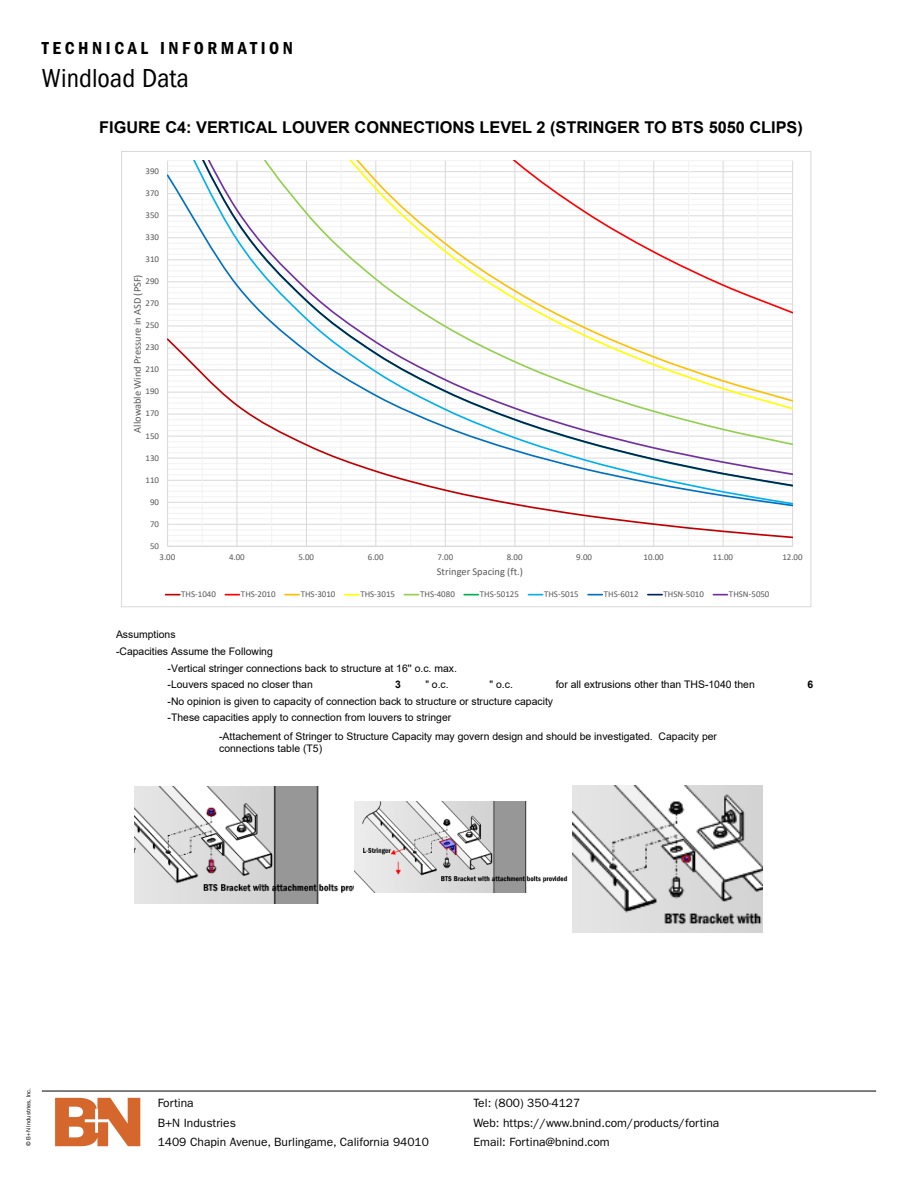
<style>
.page{position:relative;width:918px;height:1188px;background:#fff}
.page>*{position:absolute;margin:0;border:0;box-sizing:border-box;transform-origin:0 0}
.t1{font:condensed 27px "ITC Franklin Gothic Std";color:#000}
.t2{font:18px "ITC Franklin Gothic Std Dm Cd";letter-spacing:.2em;color:#000}
.t3{font:700 16.35px "Arial";color:#000}
.t4{font:12px/19.5px "ITC Franklin Gothic Std";color:#000}
.t5{font:10.35px/16.6px "Arial";color:#000}
.t6{font:10.35px "Calibri";letter-spacing:-.005em;color:#595959}
.t7{font:700 10.35px "Arial";color:#000}
.t8{font:8.85px "Calibri";color:#595959}
.t9{font:6px "ITC Franklin Gothic Std";color:#000}
</style>
<div class="page">
<hr style="left:42px;top:1091px;width:834px;height:1px;background:#000">
<svg style="left:55px;top:1098px;width:85px;height:48px"></svg>
<hr style="left:168px;top:541px;width:625px;height:1px;background:#f2f2f2">
<hr style="left:168px;top:160px;width:625px;height:1px;background:#f2f2f2">
<hr style="left:202px;top:161px;width:1px;height:385px;background:#f2f2f2">
<hr style="left:271px;top:161px;width:1px;height:385px;background:#f2f2f2">
<hr style="left:341px;top:161px;width:1px;height:385px;background:#f2f2f2">
<hr style="left:410px;top:161px;width:1px;height:385px;background:#f2f2f2">
<hr style="left:480px;top:161px;width:1px;height:385px;background:#f2f2f2">
<hr style="left:549px;top:161px;width:1px;height:385px;background:#f2f2f2">
<hr style="left:619px;top:161px;width:1px;height:385px;background:#f2f2f2">
<hr style="left:688px;top:161px;width:1px;height:385px;background:#f2f2f2">
<hr style="left:758px;top:161px;width:1px;height:385px;background:#f2f2f2">
<hr style="left:167px;top:161px;width:1px;height:385px;background:#d9d9d9">
<hr style="left:237px;top:161px;width:1px;height:385px;background:#d9d9d9">
<hr style="left:306px;top:161px;width:1px;height:385px;background:#d9d9d9">
<hr style="left:376px;top:161px;width:1px;height:385px;background:#d9d9d9">
<hr style="left:445px;top:161px;width:1px;height:385px;background:#d9d9d9">
<hr style="left:515px;top:161px;width:1px;height:385px;background:#d9d9d9">
<hr style="left:584px;top:161px;width:1px;height:385px;background:#d9d9d9">
<hr style="left:653px;top:161px;width:1px;height:385px;background:#d9d9d9">
<hr style="left:723px;top:161px;width:1px;height:385px;background:#d9d9d9">
<hr style="left:792px;top:161px;width:1px;height:385px;background:#d9d9d9">
<hr style="left:168px;top:546px;width:625px;height:1px;background:#d9d9d9">
<svg style="left:168px;top:507px;width:625px;height:32px"></svg>
<svg style="left:168px;top:487px;width:625px;height:20px"></svg>
<svg style="left:168px;top:476px;width:625px;height:11px"></svg>
<svg style="left:167px;top:161px;width:626px;height:315px"></svg>
<svg style="left:166px;top:594px;width:14px;height:1px"></svg>
<svg style="left:225px;top:594px;width:14px;height:1px"></svg>
<svg style="left:285px;top:594px;width:14px;height:1px"></svg>
<svg style="left:345px;top:594px;width:14px;height:1px"></svg>
<svg style="left:404px;top:594px;width:15px;height:1px"></svg>
<svg style="left:464px;top:594px;width:14px;height:1px"></svg>
<svg style="left:528px;top:594px;width:15px;height:1px"></svg>
<svg style="left:588px;top:594px;width:14px;height:1px"></svg>
<svg style="left:648px;top:594px;width:14px;height:1px"></svg>
<svg style="left:713px;top:594px;width:14px;height:1px"></svg>
<img style="left:135px;top:786px;width:220px;height:118px">
<img style="left:355px;top:801px;width:213px;height:92px">
<img style="left:572px;top:785px;width:190px;height:148px">
<h2 class="t2" style="left:42px;top:38px;width:253px">TECHNICAL INFORMATION</h2>
<h1 class="t1" style="left:42px;top:62px;width:149px">Windload Data</h1>
<h3 class="t3" style="left:99px;top:116px;width:705px">FIGURE C4: VERTICAL LOUVER CONNECTIONS LEVEL 2 (STRINGER TO BTS 5050 CLIPS)</h3>
<p class="t8" style="left:146px;top:165px;width:15px">390</p>
<p class="t8" style="left:146px;top:187px;width:15px">370</p>
<p class="t8" style="left:146px;top:209px;width:15px">350</p>
<p class="t8" style="left:146px;top:231px;width:15px">330</p>
<p class="t8" style="left:146px;top:253px;width:15px">310</p>
<p class="t6" style="left:130px;top:433px;width:160px;rotate:-90deg">Allowable Wind Pressure in ASD (PSF)</p>
<p class="t8" style="left:146px;top:275px;width:15px">290</p>
<p class="t8" style="left:146px;top:297px;width:15px">270</p>
<p class="t8" style="left:146px;top:319px;width:15px">250</p>
<p class="t8" style="left:146px;top:341px;width:15px">230</p>
<p class="t8" style="left:146px;top:363px;width:15px">210</p>
<p class="t8" style="left:146px;top:385px;width:15px">190</p>
<p class="t8" style="left:146px;top:407px;width:15px">170</p>
<p class="t8" style="left:146px;top:430px;width:15px">150</p>
<p class="t8" style="left:146px;top:452px;width:15px">130</p>
<p class="t8" style="left:146px;top:474px;width:15px">110</p>
<p class="t8" style="left:150px;top:496px;width:11px">90</p>
<p class="t8" style="left:150px;top:518px;width:11px">70</p>
<p class="t8" style="left:150px;top:540px;width:11px">50</p>
<p class="t8" style="left:160px;top:551px;width:17px">3.00</p>
<p class="t8" style="left:229px;top:551px;width:17px">4.00</p>
<p class="t8" style="left:298px;top:551px;width:17px">5.00</p>
<p class="t8" style="left:368px;top:551px;width:17px">6.00</p>
<p class="t8" style="left:437px;top:551px;width:17px">7.00</p>
<p class="t8" style="left:507px;top:551px;width:17px">8.00</p>
<p class="t8" style="left:576px;top:551px;width:17px">9.00</p>
<p class="t8" style="left:643px;top:551px;width:22px">10.00</p>
<p class="t8" style="left:713px;top:551px;width:22px">11.00</p>
<p class="t8" style="left:782px;top:551px;width:22px">12.00</p>
<p class="t6" style="left:437px;top:564px;width:88px">Stringer Spacing (ft.)</p>
<p class="t8" style="left:181px;top:588px;width:36px">THS-1040</p>
<p class="t8" style="left:241px;top:588px;width:36px">THS-2010</p>
<p class="t8" style="left:301px;top:588px;width:36px">THS-3010</p>
<p class="t8" style="left:360px;top:588px;width:36px">THS-3015</p>
<p class="t8" style="left:420px;top:588px;width:36px">THS-4080</p>
<p class="t8" style="left:480px;top:588px;width:41px">THS-50125</p>
<p class="t8" style="left:544px;top:588px;width:36px">THS-5015</p>
<p class="t8" style="left:604px;top:588px;width:36px">THS-6012</p>
<p class="t8" style="left:663px;top:588px;width:42px">THSN-5010</p>
<p class="t8" style="left:729px;top:588px;width:42px">THSN-5050</p>
<p class="t5" style="left:116px;top:626px;width:61px">Assumptions</p>
<p class="t5" style="left:116px;top:643px;width:158px">-Capacities Assume the Following</p>
<p class="t5" style="left:168px;top:660px;width:291px">-Vertical stringer connections back to structure at 16'' o.c. max.</p>
<p class="t5" style="left:168px;top:676px;width:147px">-Louvers spaced no closer than</p>
<p class="t7" style="left:395px;top:677px;width:7px">3</p>
<p class="t5" style="left:425px;top:676px;width:25px">" o.c.</p>
<p class="t5" style="left:490px;top:676px;width:25px">" o.c.</p>
<p class="t7" style="left:808px;top:677px;width:7px">6</p>
<p class="t5" style="left:168px;top:693px;width:387px">-No opinion is given to capacity of connection back to structure or structure capacity -These capacities apply to connection from louvers to stringer</p>
<p class="t5" style="left:556px;top:676px;width:201px">for all extrusions other than THS-1040 then</p>
<p class="t5" style="left:219px;top:730px;width:499px;line-height:12.6px">-Attachement of Stringer to Structure Capacity may govern design and should be investigated. Capacity per connections table (T5)</p>
<p class="t9" style="left:25px;top:1146px;width:60px;rotate:-90deg">© B+N Industries, Inc.</p>
<p class="t4" style="left:158px;top:1094px;width:273px">Fortina<br>B+N Industries<br>1409 Chapin Avenue, Burlingame, California 94010</p>
<p class="t4" style="left:474px;top:1094px;width:247px">Tel: (800) 350-4127<br>Web: https://www.bnind.com/products/fortina</p>
<p class="t5" style="left:168px;top:1108px;width:37px">Project:</p>
<p class="t5" style="left:632px;top:1108px;width:36px">Pg. No:</p>
<p class="t4" style="left:474px;top:1133px;width:138px">Email: Fortina@bnind.com</p>
<p class="t5" style="left:271px;top:1141px;width:71px">B&amp;N Industries</p>
</div>
